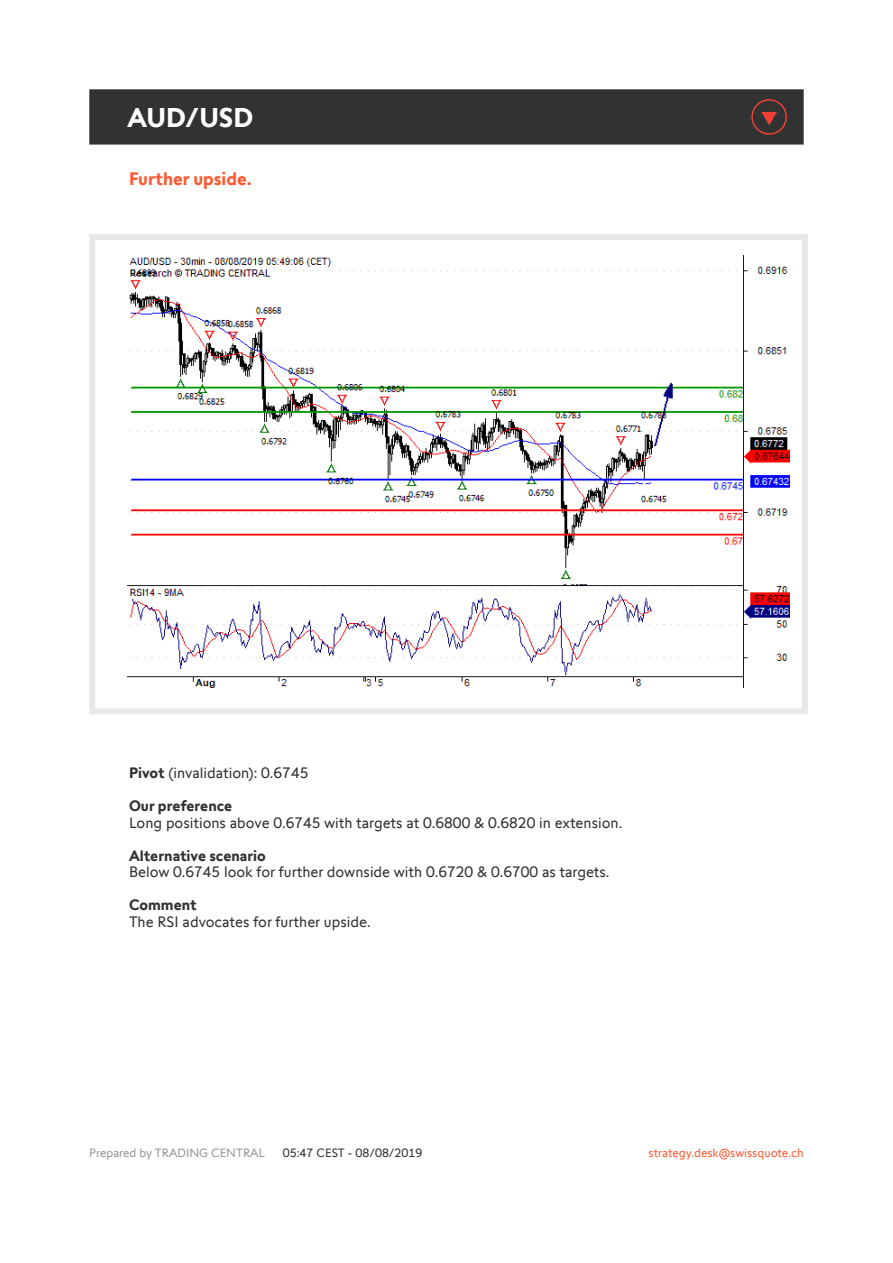
<style>
.page{position:relative;width:893px;height:1263px;background:#fff}
.page>*{position:absolute;margin:0;border:0;box-sizing:border-box;transform-origin:0 0}
.t1{font:700 27px "Swissquote CT";color:#fff}
.t2{font:700 18px "Swissquote CT";color:#fa5b35}
.t3{font:15px "Swissquote CT";color:#323232}
.t4{font:700 15px "Swissquote CT";color:#323232}
.t5{font:12px "Swissquote CT";color:#fa5b35}
.t6{font:12px "Swissquote CT";color:#939598}
.t7{font:12px "Swissquote CT";color:#323232}
.s1{font-weight:700}
</style>
<div class="page">
<div style="left:89px;top:234px;width:719px;height:480px;border:6px solid #e9e8e7"></div>
<div style="left:89px;top:89px;width:715px;height:56px;background:#323232;border:2px solid #323232"></div>
<img style="left:128px;top:255px;width:661px;height:432px">
<svg style="left:751px;top:99px;width:36px;height:36px"></svg>
<h1 class="t1" style="left:128px;top:101px;width:127px">AUD/USD</h1>
<p class="t2" style="left:129px;top:168px;width:124px">Further upside.</p>
<p class="t3" style="left:129px;top:764px;width:181px"><span class="s1">Pivot</span> (invalidation): 0.6745</p>
<p class="t4" style="left:129px;top:797px;width:105px">Our preference</p>
<p class="t3" style="left:129px;top:814px;width:495px">Long positions above 0.6745 with targets at 0.6800 &amp; 0.6820 in extension.</p>
<p class="t4" style="left:129px;top:846px;width:138px">Alternative scenario</p>
<p class="t3" style="left:129px;top:863px;width:482px">Below 0.6745 look for further downside with 0.6720 &amp; 0.6700 as targets.</p>
<p class="t4" style="left:129px;top:896px;width:69px">Comment</p>
<p class="t3" style="left:129px;top:913px;width:243px">The RSI advocates for further upside.</p>
<p class="t6" style="left:89px;top:1145px;width:177px">Prepared by TRADING CENTRAL</p>
<p class="t7" style="left:283px;top:1145px;width:141px">05:47 CEST - 08/08/2019</p>
<p class="t5" style="left:649px;top:1145px;width:157px">strategy.desk@swissquote.ch</p>
</div>
